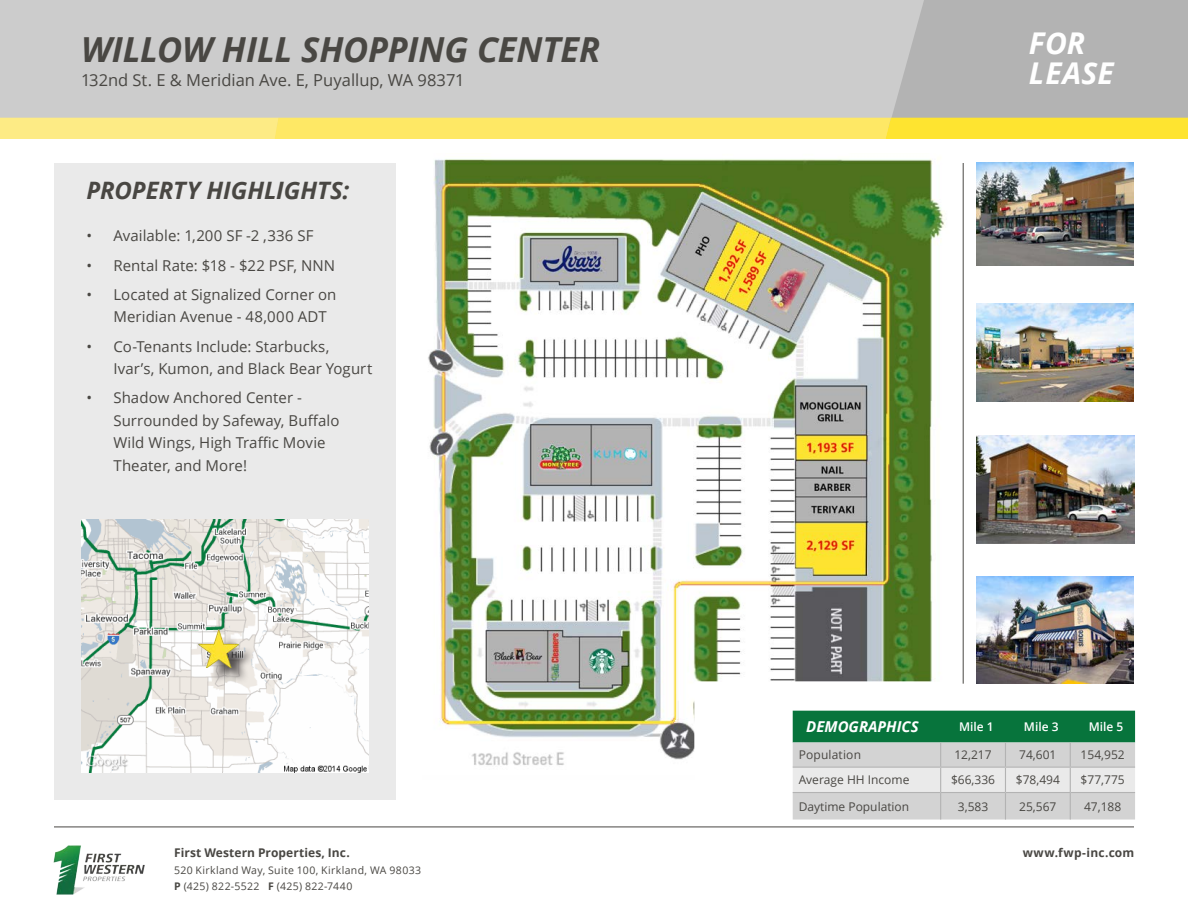
<style>
.page{position:relative;width:1188px;height:918px;background:#fff}
.page>*{position:absolute;margin:0;border:0;box-sizing:border-box;transform-origin:0 0}
.t1{font:italic 700 34.5px "Open Sans";letter-spacing:-.005em;color:#494743}
.t2{font:italic 700 30px/30px "Open Sans";letter-spacing:.01em;color:#fff}
.t3{font:italic 700 24px "Open Sans";letter-spacing:-.005em;color:#494743}
.t4{font:16.5px "Open Sans";color:#494743}
.t5{font:600 16.5px "Open Sans";color:#494743}
.t6{font:15px/22.5px "Open Sans";letter-spacing:.005em;color:#494743}
.Table_Heading{font:italic 700 15px "Open Sans";color:#fff}
.Body_Subheading_Para{font:12px "Open Sans";color:#494743}
.t7{font:700 12px "Open Sans";letter-spacing:.01em;color:#494743}
.Table_Subheading{font:600 12px "Open Sans";color:#fff}
.t8{font:10.5px/16.5px "Open Sans";letter-spacing:.035em;color:#494743}
.s1{font-weight:700}
</style>
<div class="page">
<hr style="left:54px;top:827px;width:1080px;height:1px;background:#494743">
<img style="left:53px;top:845px;width:92px;height:50px">
<div style="left:883px;top:0;width:305px;height:120px;background:#b3b3b3"></div>
<div style="left:0;top:0;width:924px;height:118px;background:#ccc"></div>
<svg style="left:0;top:118px;width:1188px;height:21px;background:#fde75f"></svg>
<div style="left:54px;top:163px;width:341px;height:636px;background:#eaeaea"></div>
<hr style="left:963px;top:163px;width:1px;height:521px;background:#494743">
<img style="left:82px;top:519px;width:287px;height:254px">
<div style="left:202px;top:633px;width:54px;height:52px;background:#231f20;opacity:.75"></div>
<img style="left:199px;top:630px;width:40px;height:37px">
<img style="left:428px;top:159px;width:522px;height:609px">
<svg style="left:793px;top:711px;width:342px;height:109px;background:#9dbcac"></svg>
<img style="left:976px;top:163px;width:158px;height:103px">
<img style="left:976px;top:303px;width:158px;height:98px">
<img style="left:976px;top:576px;width:158px;height:107px">
<img style="left:976px;top:436px;width:158px;height:107px">
<h1 class="t1" style="left:81px;top:25px;width:337px">128TH STREET RETAIL</h1>
<p class="t5" style="left:81px;top:68px;width:261px">617 128 h Street SW, Everett WA</p>
<h1 class="t1" style="left:81px;top:25px;width:521px">WILLOW HILL SHOPPING CENTER</h1>
<p class="t4" style="left:81px;top:68px;width:385px">132nd St. E &amp; Meridian Ave. E, Puyallup, WA 98371</p>
<p class="t3" style="left:86px;top:173px;width:264px">PROPERTY HIGHLIGHTS:</p>
<p class="t6" style="left:86px;top:224px;width:229px">• Available: 1,200 SF -2 ,336 SF</p>
<p class="t6" style="left:86px;top:254px;width:250px">• Rental Rate: $18 - $22 PSF, NNN</p>
<p class="t6" style="left:113px;top:283px;width:225px;text-indent:-27px">• Located at Signalized Corner on<br>Meridian Avenue - 48,000 ADT</p>
<p class="t6" style="left:113px;top:335px;width:261px;text-indent:-27px">• Co-Tenants Include: Starbucks,<br>Ivar’s, Kumon, and Black Bear Yogurt</p>
<p class="t6" style="left:113px;top:386px;width:228px;text-indent:-27px">• Shadow Anchored Center -<br>Surrounded by Safeway, Buffalo<br>Wild Wings, High Traffic Movie<br>Theater, and More!</p>
<p class="t7" style="left:174px;top:844px;width:177px">First Western Properties, Inc.</p>
<p class="t8" style="left:174px;top:861px;width:248px">520 Kirkland Way, Suite 100, Kirkland, WA 98033<br><span class="s1">P</span> (425) 822-5522 <span class="s1">F</span> (425) 822-7440</p>
<h2 class="t2" style="left:1023px;top:28px;width:86px">FOR<br>LEASE</h2>
<h2 class="t2" style="left:1029px;top:28px;width:86px">FOR<br>LEASE</h2>
<p class="Table_Heading" style="left:806px;top:716px;width:114px">DEMOGRAPHICS</p>
<p class="Table_Subheading" style="left:959px;top:719px;width:36px">Mile 1</p>
<p class="Table_Subheading" style="left:1024px;top:719px;width:36px">Mile 3</p>
<p class="Table_Subheading" style="left:1089px;top:719px;width:36px">Mile 5</p>
<p class="Body_Subheading_Para" style="left:799px;top:746px;width:64px">Population</p>
<p class="Body_Subheading_Para" style="left:954px;top:746px;width:39px">12,217</p>
<p class="Body_Subheading_Para" style="left:1019px;top:746px;width:39px">74,601</p>
<p class="Body_Subheading_Para" style="left:1081px;top:746px;width:46px">154,952</p>
<p class="Body_Subheading_Para" style="left:799px;top:772px;width:112px">Average HH Income</p>
<p class="Body_Subheading_Para" style="left:951px;top:772px;width:46px">$66,336</p>
<p class="Body_Subheading_Para" style="left:1016px;top:772px;width:46px">$78,494</p>
<p class="Body_Subheading_Para" style="left:1081px;top:772px;width:46px">$77,775</p>
<p class="Body_Subheading_Para" style="left:799px;top:798px;width:112px">Daytime Population</p>
<p class="Body_Subheading_Para" style="left:958px;top:798px;width:32px">3,583</p>
<p class="Body_Subheading_Para" style="left:1019px;top:798px;width:39px">25,567</p>
<p class="Body_Subheading_Para" style="left:1084px;top:798px;width:39px">47,188</p>
<p class="t7" style="left:1023px;top:844px;width:113px">www.fwp-inc.com</p>
</div>
